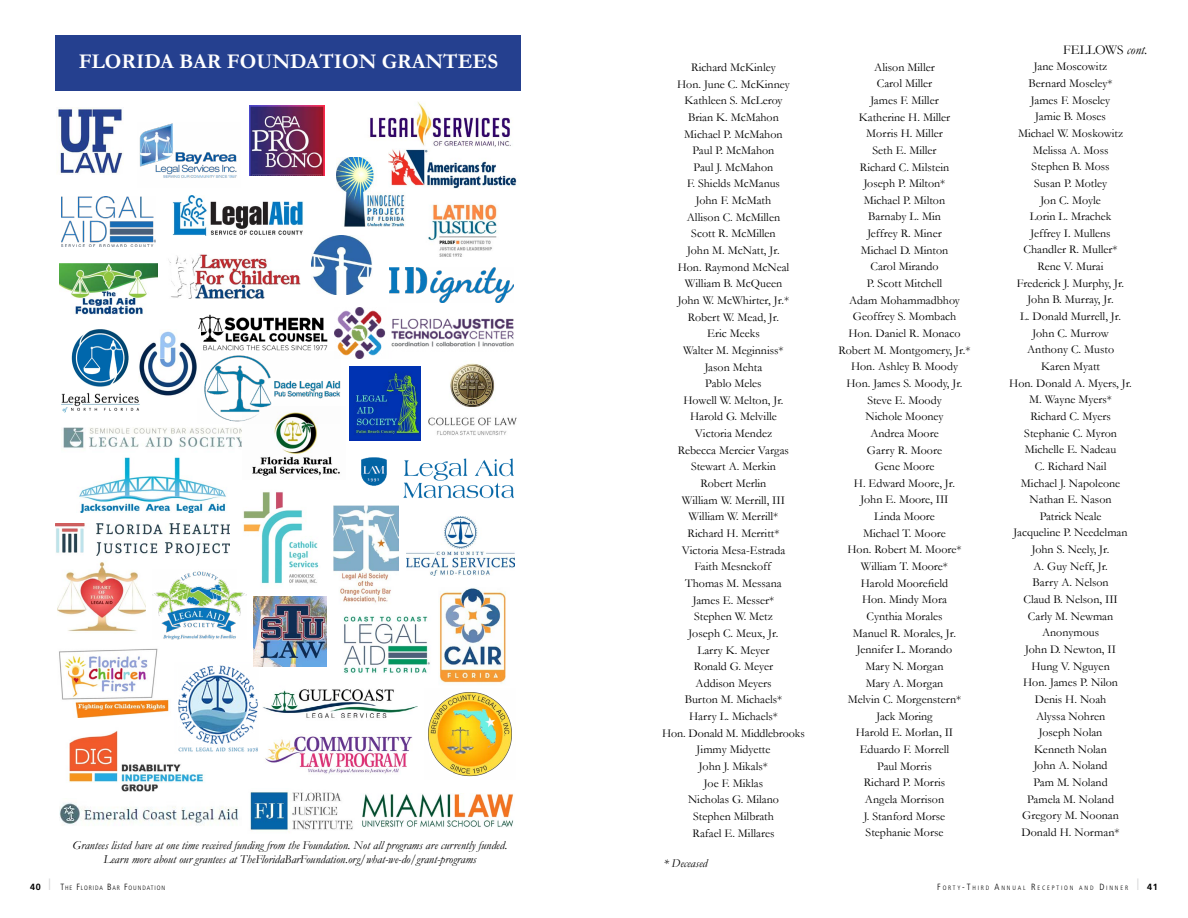
<style>
.page{position:relative;width:1188px;height:918px;background:#fff}
.page>*{position:absolute;margin:0;border:0;box-sizing:border-box;transform-origin:0 0}
.t1{font:700 21px "Garamond";color:#fff}
.t2{font:13.5px "Garamond";color:#000}
.t3{font:12px/16.6px "Garamond";color:#000;text-align:center}
.t4{font:italic 12px/14.4px "Garamond";color:#000;text-align:center}
.t5{font:300 condensed 6.3px "Frutiger LT Std";letter-spacing:.285em;color:#000}
.t6{font:300 condensed 6.3px "Frutiger LT Std";letter-spacing:.145em;color:#000}
.s1{font-style:italic}
.s2{font-weight:700;font-stretch:normal;font-size:9px}
.s3{font-size:16.5px;color:#dadbdc}
.s4{font-size:9px}
</style>
<div class="page">
<div style="left:56px;top:36px;width:465px;height:55px;background:#25408f"></div>
<img style="left:333px;top:506px;width:65px;height:97px">
<img style="left:265px;top:736px;width:148px;height:38px">
<img style="left:407px;top:516px;width:108px;height:60px">
<img style="left:250px;top:106px;width:75px;height:69px">
<img style="left:69px;top:731px;width:134px;height:61px">
<img style="left:250px;top:791px;width:103px;height:41px">
<img style="left:61px;top:196px;width:95px;height:51px">
<img style="left:139px;top:123px;width:98px;height:55px">
<img style="left:428px;top:692px;width:84px;height:85px">
<img style="left:60px;top:802px;width:179px;height:24px">
<img style="left:59px;top:648px;width:110px;height:69px">
<img style="left:429px;top:363px;width:88px;height:72px">
<img style="left:311px;top:235px;width:61px;height:59px">
<img style="left:263px;top:689px;width:155px;height:29px">
<img style="left:55px;top:524px;width:174px;height:32px">
<img style="left:335px;top:307px;width:179px;height:51px">
<img style="left:58px;top:562px;width:88px;height:70px">
<img style="left:79px;top:457px;width:147px;height:55px">
<img style="left:337px;top:158px;width:68px;height:69px">
<img style="left:428px;top:204px;width:70px;height:53px">
<img style="left:152px;top:571px;width:94px;height:68px">
<img style="left:168px;top:254px;width:133px;height:45px">
<img style="left:59px;top:263px;width:98px;height:52px">
<img style="left:172px;top:195px;width:131px;height:40px">
<img style="left:360px;top:457px;width:154px;height:50px">
<img style="left:349px;top:367px;width:72px;height:74px">
<img style="left:390px;top:267px;width:124px;height:36px">
<img style="left:198px;top:314px;width:130px;height:37px">
<img style="left:254px;top:597px;width:73px;height:69px">
<img style="left:56px;top:107px;width:68px;height:67px">
<img style="left:63px;top:427px;width:179px;height:22px">
<img style="left:362px;top:794px;width:152px;height:33px">
<img style="left:61px;top:329px;width:79px;height:84px">
<img style="left:439px;top:588px;width:67px;height:96px">
<img style="left:343px;top:616px;width:87px;height:58px">
<img style="left:237px;top:492px;width:82px;height:98px">
<img style="left:174px;top:663px;width:84px;height:91px">
<img style="left:252px;top:424px;width:88px;height:52px">
<img style="left:204px;top:351px;width:136px;height:73px">
<img style="left:138px;top:329px;width:62px;height:68px">
<img style="left:370px;top:102px;width:141px;height:45px">
<img style="left:388px;top:149px;width:129px;height:40px">
<h1 class="t1" style="left:79px;top:47px;width:421px">FLORIDA BAR FOUNDATION GRANTEES</h1>
<p class="t4" style="left:73px;top:838px;width:436px">Grantees listed have at one time received funding from the Foundation. Not all programs are currently funded.<br>Learn more about our grantees at TheFloridaBarFoundation.org/what-we-do/grant-programs</p>
<p class="t2" style="left:1063px;top:41px;width:86px">FELLOWS <span class="s1">cont.</span></p>
<p class="t3" style="left:662px;top:59px;width:144px">Richard McKinley<br>Hon. June C. McKinney<br>Kathleen S. McLeroy<br>Brian K. McMahon<br>Michael P. McMahon<br>Paul P. McMahon<br>Paul J. McMahon<br>F. Shields McManus<br>John F. McMath<br>Allison C. McMillen<br>Scott R. McMillen<br>John M. McNatt, Jr.<br>Hon. Raymond McNeal<br>William B. McQueen<br>John W. McWhirter, Jr.*<br>Robert W. Mead, Jr.<br>Eric Meeks<br>Walter M. Meginniss*<br>Jason Mehta<br>Pablo Meles<br>Howell W. Melton, Jr.<br>Harold G. Melville<br>Victoria Mendez<br>Rebecca Mercier Vargas<br>Stewart A. Merkin<br>Robert Merlin<br>William W. Merrill, III<br>William W. Merrill*<br>Richard H. Merritt*<br>Victoria Mesa-Estrada<br>Faith Mesnekoff<br>Thomas M. Messana<br>James E. Messer*<br>Stephen W. Metz<br>Joseph C. Meux, Jr.<br>Larry K. Meyer<br>Ronald G. Meyer<br>Addison Meyers<br>Burton M. Michaels*<br>Harry L. Michaels*<br>Hon. Donald M. Middlebrooks<br>Jimmy Midyette<br>John J. Mikals*<br>Joe F. Miklas<br>Nicholas G. Milano<br>Stephen Milbrath<br>Rafael E. Millares</p>
<p class="t3" style="left:839px;top:58px;width:133px">Alison Miller<br>Carol Miller<br>James F. Miller<br>Katherine H. Miller<br>Morris H. Miller<br>Seth E. Miller<br>Richard C. Milstein<br>Joseph P. Milton*<br>Michael P. Milton<br>Barnaby L. Min<br>Jeffrey R. Miner<br>Michael D. Minton<br>Carol Mirando<br>P. Scott Mitchell<br>Adam Mohammadbhoy<br>Geoffrey S. Mombach<br>Hon. Daniel R. Monaco<br>Robert M. Montgomery, Jr.*<br>Hon. Ashley B. Moody<br>Hon. James S. Moody, Jr.<br>Steve E. Moody<br>Nichole Mooney<br>Andrea Moore<br>Garry R. Moore<br>Gene Moore<br>H. Edward Moore, Jr.<br>John E. Moore, III<br>Linda Moore<br>Michael T. Moore<br>Hon. Robert M. Moore*<br>William T. Moore*<br>Harold Moorefield<br>Hon. Mindy Mora<br>Cynthia Morales<br>Manuel R. Morales, Jr.<br>Jennifer L. Morando<br>Mary N. Morgan<br>Mary A. Morgan<br>Melvin C. Morgenstern*<br>Jack Moring<br>Harold E. Morlan, II<br>Eduardo F. Morrell<br>Paul Morris<br>Richard P. Morris<br>Angela Morrison<br>J. Stanford Morse<br>Stephanie Morse</p>
<p class="t3" style="left:1009px;top:58px;width:124px">Jane Moscowitz<br>Bernard Moseley*<br>James F. Moseley<br>Jamie B. Moses<br>Michael W. Moskowitz<br>Melissa A. Moss<br>Stephen B. Moss<br>Susan P. Motley<br>Jon C. Moyle<br>Lorin L. Mrachek<br>Jeffrey I. Mullens<br>Chandler R. Muller*<br>Rene V. Murai<br>Frederick J. Murphy, Jr.<br>John B. Murray, Jr.<br>L. Donald Murrell, Jr.<br>John C. Murrow<br>Anthony C. Musto<br>Karen Myatt<br>Hon. Donald A. Myers, Jr.<br>M. Wayne Myers*<br>Richard C. Myers<br>Stephanie C. Myron<br>Michelle E. Nadeau<br>C. Richard Nail<br>Michael J. Napoleone<br>Nathan E. Nason<br>Patrick Neale<br>Jacqueline P. Needelman<br>John S. Neely, Jr.<br>A. Guy Neff, Jr.<br>Barry A. Nelson<br>Claud B. Nelson, III<br>Carly M. Newman<br>Anonymous<br>John D. Newton, II<br>Hung V. Nguyen<br>Hon. James P. Nilon<br>Denis H. Noah<br>Alyssa Nohren<br>Joseph Nolan<br>Kenneth Nolan<br>John A. Noland<br>Pam M. Noland<br>Pamela M. Noland<br>Gregory M. Noonan<br>Donald H. Norman*</p>
<p class="t4" style="left:664px;top:856px;width:45px">* Deceased</p>
<p class="t6" style="left:30px;top:885px;width:137px"><span class="s2">40</span> <span class="s3">I</span> <span class="s4">T</span>HE <span class="s4">F</span>LORIDA <span class="s4">B</span> AR <span class="s4">F</span>OUNDATION</p>
<p class="t5" style="left:937px;top:885px;width:222px"><span class="s4">F</span>ORTY<span class="s4">-T</span>HIRD <span class="s4">A</span>NNUAL <span class="s4">R</span> ECEPTION AND <span class="s4">D</span> INNER <span class="s3">I</span> <span class="s2">41</span></p>
</div>
